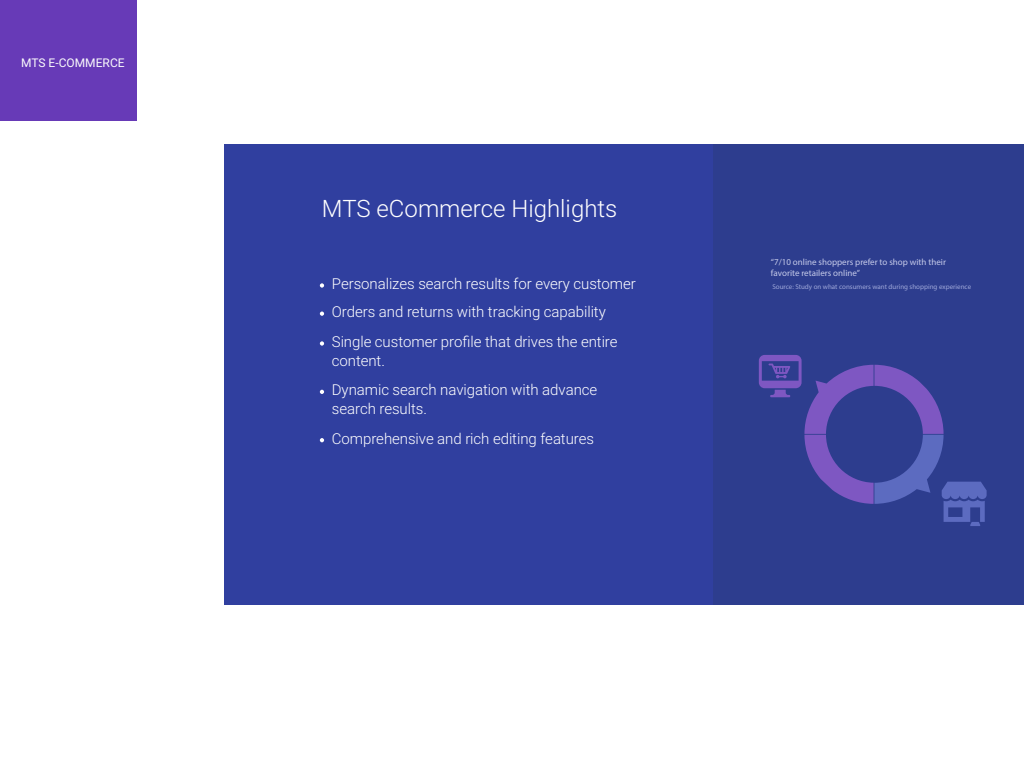
<style>
.page{position:relative;width:1024px;height:768px;background:#fff}
.page>*{position:absolute;margin:0;border:0;box-sizing:border-box;transform-origin:0 0}
.t1{font:300 24px "Roboto";color:#fff}
.t2{font:300 15px/29.3px "Roboto";letter-spacing:-.005em;color:#fff}
.t3{font:12px "Roboto";color:#fafafc}
.t4{font:9px/10.8px "Myriad Pro";color:#c5cae9}
.t5{font:7px "Myriad Pro";color:#9fa8da}
</style>
<div class="page">
<div style="left:0;top:0;width:137px;height:121px;background:#673ab7"></div>
<div style="left:711px;top:144px;width:313px;height:461px;background:#2d3d8e"></div>
<div style="left:224px;top:144px;width:489px;height:461px;background:#303f9f"></div>
<svg style="left:320px;top:283px;width:4px;height:5px"></svg>
<svg style="left:320px;top:312px;width:4px;height:4px"></svg>
<svg style="left:320px;top:341px;width:4px;height:5px"></svg>
<svg style="left:320px;top:390px;width:4px;height:4px"></svg>
<svg style="left:320px;top:438px;width:4px;height:4px"></svg>
<svg style="left:759px;top:355px;width:228px;height:171px"></svg>
<p class="t3" style="left:21px;top:54px;width:105px">MTS E-COMMERCE</p>
<h1 class="t1" style="left:322px;top:192px;width:297px">MTS eCommerce Highlights</h1>
<p class="t4" style="left:771px;top:257px;width:177px">“7/10 online shoppers prefer to shop with their favorite retailers online”</p>
<p class="t2" style="left:332px;top:268px;width:306px">Personalizes search results for every customer</p>
<p class="t5" style="left:772px;top:282px;width:200px">Source: Study on what consumers want during shopping experience</p>
<p class="t2" style="left:332px;top:296px;width:287px;line-height:29.8px">Orders and returns with tracking capability<br>Single customer profile that drives the entire</p>
<p class="t2" style="left:332px;top:345px;width:267px">content.<br>Dynamic search navigation with advance</p>
<p class="t2" style="left:332px;top:394px;width:264px">search results.<br>Comprehensive and rich editing features</p>
</div>
